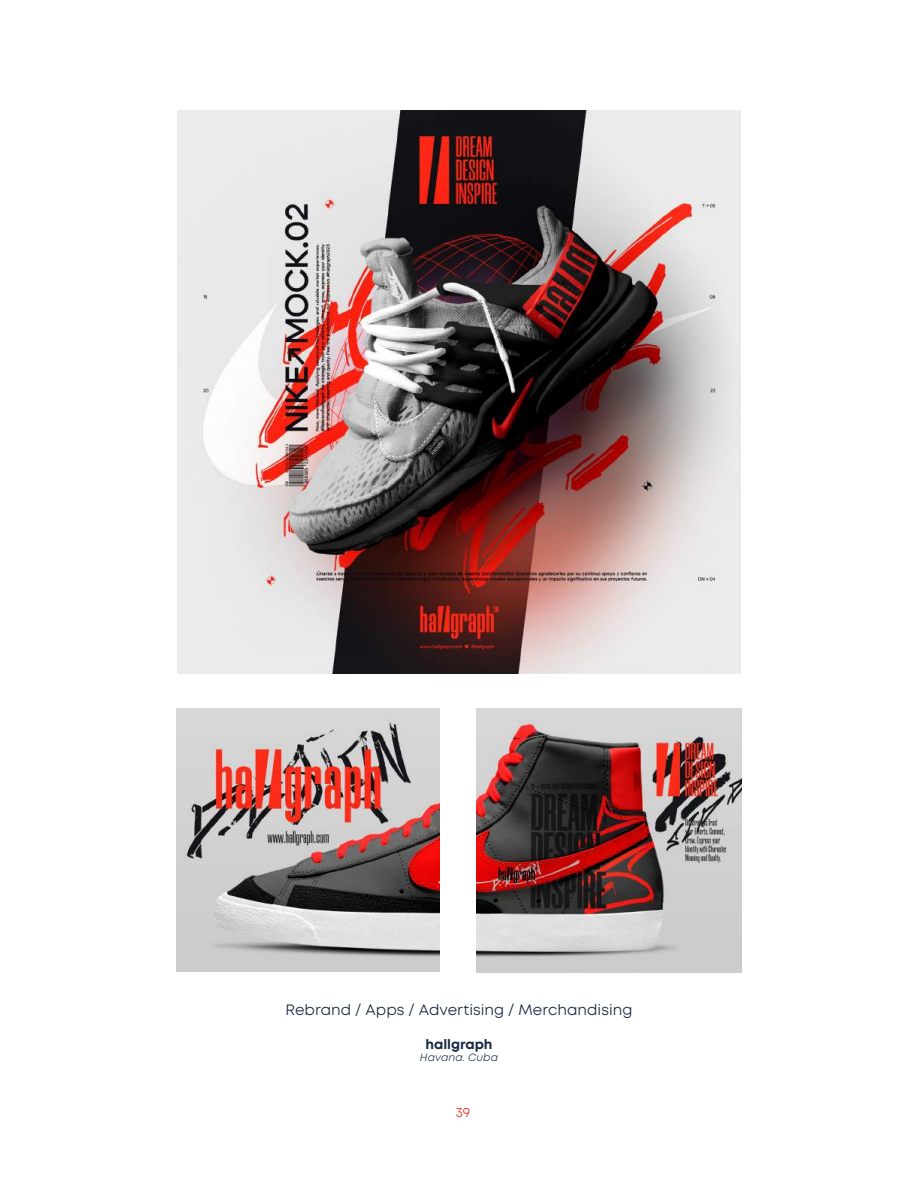
<style>
.page{position:relative;width:918px;height:1188px;background:#fff}
.page>*{position:absolute;margin:0;border:0;box-sizing:border-box;transform-origin:0 0}
.t1{font:15px "Mont";letter-spacing:.005em;color:#192944}
.t2{font:700 13.5px "Mont";color:#192944}
.t3{font:13.5px "Mont";color:#e63020}
.t4{font:italic 10.5px "Mont";letter-spacing:.015em;color:#192944}
</style>
<div class="page">
<img style="left:176px;top:708px;width:264px;height:264px">
<img style="left:477px;top:708px;width:264px;height:264px">
<img style="left:177px;top:110px;width:564px;height:564px">
<p class="t1" style="left:286px;top:1000px;width:348px">Rebrand / Apps / Advertising / Merchandising</p>
<p class="t2" style="left:425px;top:1035px;width:69px">hallgraph</p>
<p class="t4" style="left:420px;top:1051px;width:80px">Havana. Cuba</p>
<p class="t3" style="left:456px;top:1104px;width:16px">39</p>
</div>
